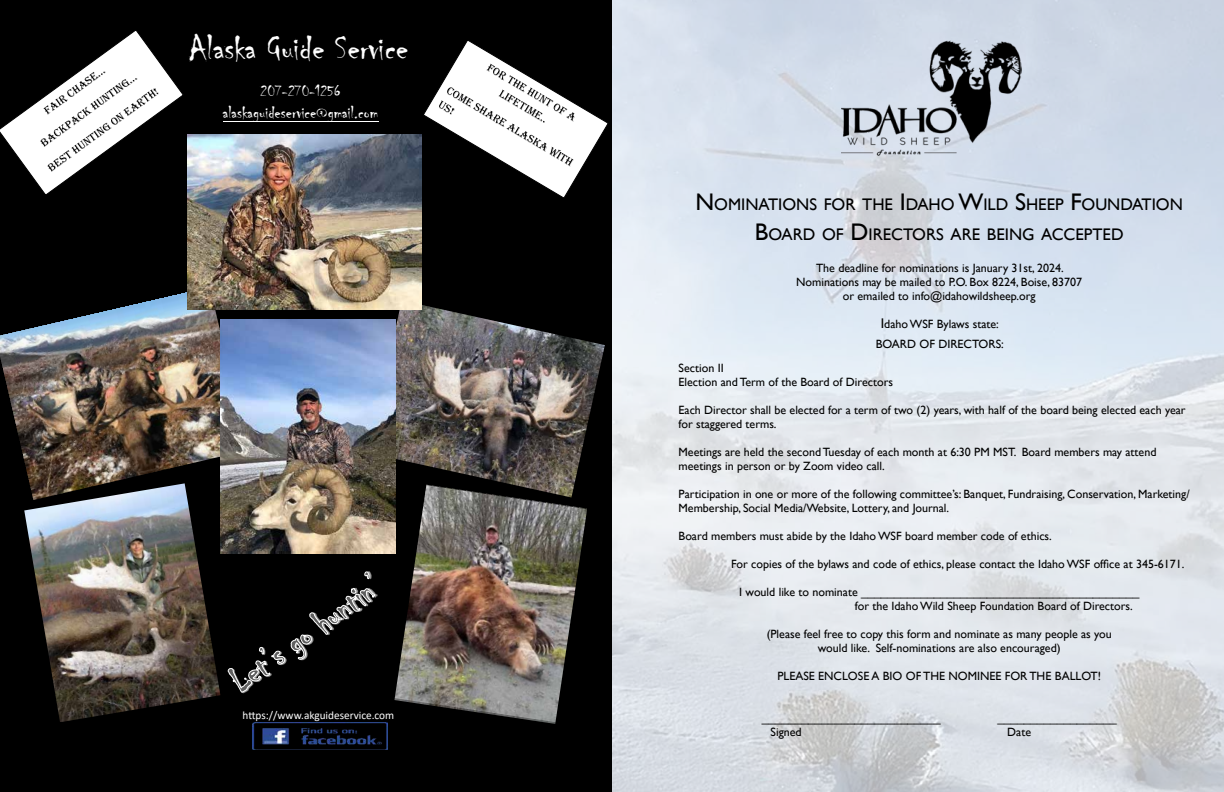
<style>
.page{position:relative;width:1224px;height:792px;background:#fff}
.page>*{position:absolute;margin:0;border:0;box-sizing:border-box;transform-origin:0 0}
.t1{font:36.8px "Chiller";color:#fff}
.t2{font:18.4px "Chiller";letter-spacing:.005em;color:#fff}
.t3{font:16.8px/30px "Gill Sans";color:#000;text-align:center}
.t4{font:16.4px "Chiller";color:#fff}
.t5{font:12px/14px "Gill Sans";color:#000}
.t6{font:11.3px "Calibri";color:#fff}
.s1{font-size:24px}
.s2{font-size:14px}
</style>
<div class="page">
<div style="left:0;top:0;width:612px;height:792px;background:#000"></div>
<img style="left:0;top:286px;width:248px;height:214px">
<img style="left:421px;top:498px;width:166px;height:226px">
<img style="left:24px;top:483px;width:196px;height:239px">
<img style="left:368px;top:301px;width:237px;height:197px">
<img style="left:188px;top:134px;width:233px;height:175px">
<hr style="left:223px;top:121px;width:155px;height:1px;background:#fff">
<img style="left:221px;top:320px;width:175px;height:197px">
<img style="left:155px;top:517px;width:311px;height:233px">
<img style="left:229px;top:571px;width:149px;height:123px">
<svg style="left:227px;top:571px;width:148px;height:122px"></svg>
<svg style="left:0;top:31px;width:183px;height:163px"></svg>
<svg style="left:424px;top:41px;width:184px;height:157px"></svg>
<img style="left:612px;top:0;width:612px;height:792px">
<img style="left:842px;top:40px;width:179px;height:122px">
<h1 class="t1" style="left:188px;top:28px;width:222px">Alaska Guide Service</h1>
<h3 class="t4" style="left:261px;top:82px;width:81px">207-270-1256</h3>
<h2 class="t2" style="left:223px;top:102px;width:157px">alaskaguideservice@gmail.com</h2>
<p class="t6" style="left:242px;top:708px;width:153px">https://www.akguideservice.com</p>
<h3 class="t3" style="left:696px;top:190px;width:486px"><span class="s1">N</span>OMINATIONS FOR THE <span class="s1">I</span> DAHO <span class="s1">W</span>ILD <span class="s1">S</span>HEEP <span class="s1">F</span>OUNDATION<br><span class="s1">B</span>OARD OF <span class="s1">D</span> IRECTORS ARE BEING ACCEPTED</h3>
<p class="t5" style="left:796px;top:261px;width:288px;text-align:center">The deadline for nominations is January 31st, 2024.<br>Nominations may be mailed to P.O. Box 8224, Boise, 83707 or emailed to info@idahowildsheep.org</p>
<p class="t5" style="left:876px;top:314px;width:130px;line-height:20px;text-align:center"><span class="s2">I</span>daho WSF Bylaws state:<br>BOARD OF DIRECTORS:</p>
<p class="t5" style="left:679px;top:361px;width:216px">Section II<br>Election and Term of the Board of Directors</p>
<p class="t5" style="left:679px;top:403px;width:509px">Each Director shall be elected for a term of two (2) years, with half of the board being elected each year for staggered terms.</p>
<p class="t5" style="left:679px;top:445px;width:479px">Meetings are held the second Tuesday of each month at 6:30 PM MST. Board members may attend meetings in person or by Zoom video call.</p>
<p class="t5" style="left:679px;top:487px;width:513px">Participation in one or more of the following committee’s: Banquet, Fundraising, Conservation, Marketing/<br>Membership, Social Media/Website, Lottery, and Journal.</p>
<p class="t5" style="left:679px;top:529px;width:375px">Board members must abide by the Idaho WSF board member code of ethics.</p>
<p class="t5" style="left:731px;top:557px;width:455px">For copies of the bylaws and code of ethics, please contact the IdahoWSF office at 345-6171.</p>
<p class="t5" style="left:855px;top:585px;width:286px;text-indent:-116px">I would like to nominate __________________________________________ for the Idaho Wild Sheep Foundation Board of Directors.</p>
<p class="t5" style="left:767px;top:627px;width:347px;text-align:center">(Please feel free to copy this form and nominate as many people as you would like. Self-nominations are also encouraged)</p>
<p class="t5" style="left:777px;top:669px;width:325px">PLEASE ENCLOSE A BIO OF THE NOMINEE FOR THE BALLOT!</p>
<p class="t5" style="left:762px;top:711px;width:180px">___________________________</p>
<p class="t5" style="left:997px;top:711px;width:121px">__________________</p>
<p class="t5" style="left:771px;top:725px;width:33px">Signed</p>
<p class="t5" style="left:1007px;top:725px;width:25px">Date</p>
</div>
